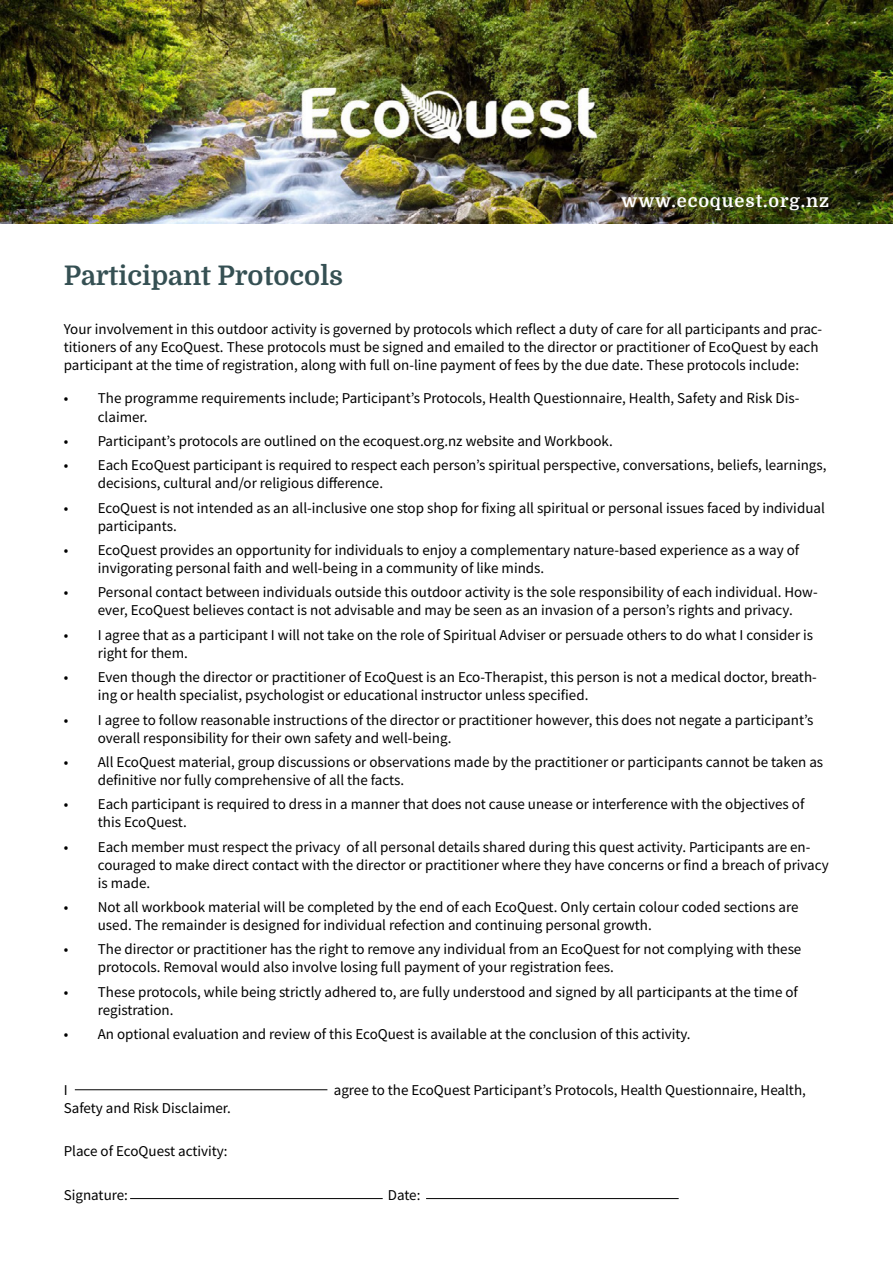
<style>
.page{position:relative;width:893px;height:1263px;background:#fff}
.page>*{position:absolute;margin:0;border:0;box-sizing:border-box;transform-origin:0 0}
.t1{font:27px "Domine";color:#355053}
.t2{font:18px "Domine";letter-spacing:.05em;color:#fff}
.t3{font:15px/18px "Source Sans Pro";color:#000}
</style>
<div class="page">
<img style="left:0;top:0;width:893px;height:223px">
<hr style="left:75px;top:1089px;width:252px;height:1px;background:#000">
<hr style="left:130px;top:1198px;width:253px;height:1px;background:#000">
<hr style="left:426px;top:1198px;width:253px;height:1px;background:#000">
<h1 class="t1" style="left:64px;top:260px;width:281px">Participant Protocols</h1>
<p class="t2" style="left:621px;top:190px;width:209px">www.ecoquest.org.nz</p>
<p class="t3" style="left:64px;top:319px;width:760px">Your involvement in this outdoor activity is governed by protocols which reflect a duty of care for all participants and prac&shy;titioners of any EcoQuest. These protocols must be signed and emailed to the director or practitioner of EcoQuest by each participant at the time of registration, along with full on-line payment of fees by the due date. These protocols include:</p>
<p class="t3" style="left:98px;top:389px;width:703px;text-indent:-34px">• The programme requirements include; Participant’s Protocols, Health Questionnaire, Health, Safety and Risk Dis&shy;claimer.</p>
<p class="t3" style="left:64px;top:432px;width:551px">• Participant’s protocols are outlined on the ecoquest.org.nz website and Workbook.</p>
<p class="t3" style="left:98px;top:456px;width:730px;text-indent:-34px">• Each EcoQuest participant is required to respect each person’s spiritual perspective, conversations, beliefs, learnings, decisions, cultural and/or religious difference.</p>
<p class="t3" style="left:98px;top:499px;width:729px;text-indent:-34px">• EcoQuest is not intended as an all-inclusive one stop shop for fixing all spiritual or personal issues faced by individual participants.</p>
<p class="t3" style="left:98px;top:541px;width:703px;text-indent:-34px">• EcoQuest provides an opportunity for individuals to enjoy a complementary nature-based experience as a way of invigorating personal faith and well-being in a community of like minds.</p>
<p class="t3" style="left:98px;top:583px;width:721px;text-indent:-34px">• Personal contact between individuals outside this outdoor activity is the sole responsibility of each individual. How&shy;ever, EcoQuest believes contact is not advisable and may be seen as an invasion of a person’s rights and privacy.</p>
<p class="t3" style="left:98px;top:626px;width:717px;text-indent:-34px">• I agree that as a participant I will not take on the role of Spiritual Adviser or persuade others to do what I consider is right for them.</p>
<p class="t3" style="left:98px;top:668px;width:721px;text-indent:-34px">• Even though the director or practitioner of EcoQuest is an Eco-Therapist, this person is not a medical doctor, breath&shy;ing or health specialist, psychologist or educational instructor unless specified.</p>
<p class="t3" style="left:98px;top:710px;width:717px;text-indent:-34px">• I agree to follow reasonable instructions of the director or practitioner however, this does not negate a participant’s overall responsibility for their own safety and well-being.</p>
<p class="t3" style="left:98px;top:753px;width:727px;text-indent:-34px">• All EcoQuest material, group discussions or observations made by the practitioner or participants cannot be taken as definitive nor fully comprehensive of all the facts.</p>
<p class="t3" style="left:98px;top:795px;width:708px;text-indent:-34px">• Each participant is required to dress in a manner that does not cause unease or interference with the objectives of this EcoQuest.</p>
<p class="t3" style="left:98px;top:838px;width:732px;text-indent:-34px">• Each member must respect the privacy of all personal details shared during this quest activity. Participants are en&shy;couraged to make direct contact with the director or practitioner where they have concerns or find a breach of privacy is made.</p>
<p class="t3" style="left:98px;top:898px;width:702px;text-indent:-34px">• Not all workbook material will be completed by the end of each EcoQuest. Only certain colour coded sections are used. The remainder is designed for individual refection and continuing personal growth.</p>
<p class="t3" style="left:98px;top:940px;width:705px;text-indent:-34px">• The director or practitioner has the right to remove any individual from an EcoQuest for not complying with these protocols. Removal would also involve losing full payment of your registration fees.</p>
<p class="t3" style="left:98px;top:983px;width:702px;text-indent:-34px">• These protocols, while being strictly adhered to, are fully understood and signed by all participants at the time of registration.</p>
<p class="t3" style="left:64px;top:1025px;width:628px">• An optional evaluation and review of this EcoQuest is available at the conclusion of this activity.</p>
<p class="t3" style="left:64px;top:1081px;width:5px">I</p>
<p class="t3" style="left:334px;top:1081px;width:474px">agree to the EcoQuest Participant’s Protocols, Health Questionnaire, Health,</p>
<p class="t3" style="left:64px;top:1099px;width:169px">Safety and Risk Disclaimer.</p>
<p class="t3" style="left:64px;top:1142px;width:165px">Place of EcoQuest activity:</p>
<p class="t3" style="left:64px;top:1186px;width:66px">Signature:</p>
<p class="t3" style="left:388px;top:1186px;width:34px">Date:</p>
</div>
